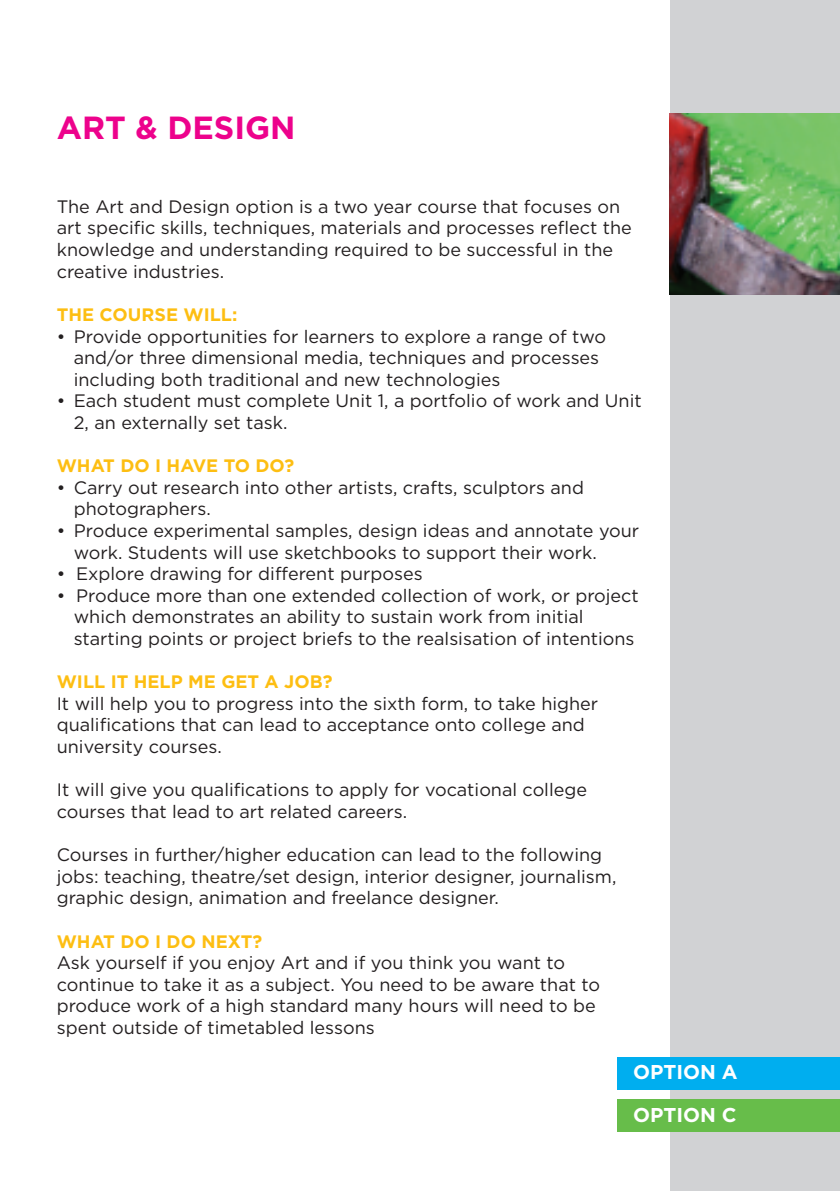
<style>
.page{position:relative;width:840px;height:1191px;background:#fff}
.page>*{position:absolute;margin:0;border:0;box-sizing:border-box;transform-origin:0 0}
.t1{font:700 32px "Gotham HTF";color:#ed028c}
.t2{font:700 20px/42px "Gotham HTF";color:#fff}
.t3{font:18px/21.6px "Gotham HTF";color:#231f20}
.t4{font:700 18px "Gotham HTF";color:#fdbe12}
</style>
<div class="page">
<div style="left:669px;top:0;width:170px;height:1191px;background:#d1d2d4"></div>
<img style="left:669px;top:113px;width:170px;height:182px">
<div style="left:616px;top:1057px;width:223px;height:32px;background:#00aeef"></div>
<div style="left:616px;top:1099px;width:223px;height:32px;background:#67bd4a"></div>
<h1 class="t1" style="left:57px;top:109px;width:240px">ART &amp; DESIGN</h1>
<p class="t3" style="left:57px;top:196px;width:576px">The Art and Design option is a two year course that focuses on art specific skills, techniques, materials and processes reflect the knowledge and understanding required to be successful in the creative industries.</p>
<p class="t4" style="left:57px;top:304px;width:182px">THE COURSE WILL:</p>
<p class="t3" style="left:74px;top:325px;width:533px;text-indent:-17px">• Provide opportunities for learners to explore a range of two and/or three dimensional media, techniques and processes including both traditional and new technologies</p>
<p class="t3" style="left:74px;top:390px;width:569px;text-indent:-17px">• Each student must complete Unit 1, a portfolio of work and Unit<br>2, an externally set task.</p>
<p class="t4" style="left:57px;top:455px;width:239px">WHAT DO I HAVE TO DO?</p>
<p class="t3" style="left:74px;top:477px;width:511px;text-indent:-17px">• Carry out research into other artists, crafts, sculptors and photographers.</p>
<p class="t3" style="left:74px;top:520px;width:566px;text-indent:-17px">• Produce experimental samples, design ideas and annotate your work. Students will use sketchbooks to support their work.</p>
<p class="t3" style="left:57px;top:563px;width:367px">• Explore drawing for different purposes</p>
<p class="t3" style="left:74px;top:585px;width:566px;text-indent:-17px">• Produce more than one extended collection of work, or project which demonstrates an ability to sustain work from initial starting points or project briefs to the realsisation of intentions</p>
<p class="t4" style="left:57px;top:671px;width:277px">WILL IT HELP ME GET A JOB?</p>
<p class="t3" style="left:57px;top:693px;width:542px">It will help you to progress into the sixth form, to take higher qualifications that can lead to acceptance onto college and university courses.</p>
<p class="t3" style="left:57px;top:779px;width:531px">It will give you qualifications to apply for vocational college courses that lead to art related careers.</p>
<p class="t3" style="left:57px;top:844px;width:561px">Courses in further/higher education can lead to the following jobs: teaching, theatre/set design, interior designer, journalism, graphic design, animation and freelance designer.</p>
<p class="t4" style="left:57px;top:930px;width:207px">WHAT DO I DO NEXT?</p>
<p class="t3" style="left:57px;top:952px;width:544px">Ask yourself if you enjoy Art and if you think you want to continue to take it as a subject. You need to be aware that to produce work of a high standard many hours will need to be spent outside of timetabled lessons</p>
<p class="t2" style="left:632px;top:1051px;width:106px">OPTION A<br>OPTION C</p>
</div>
